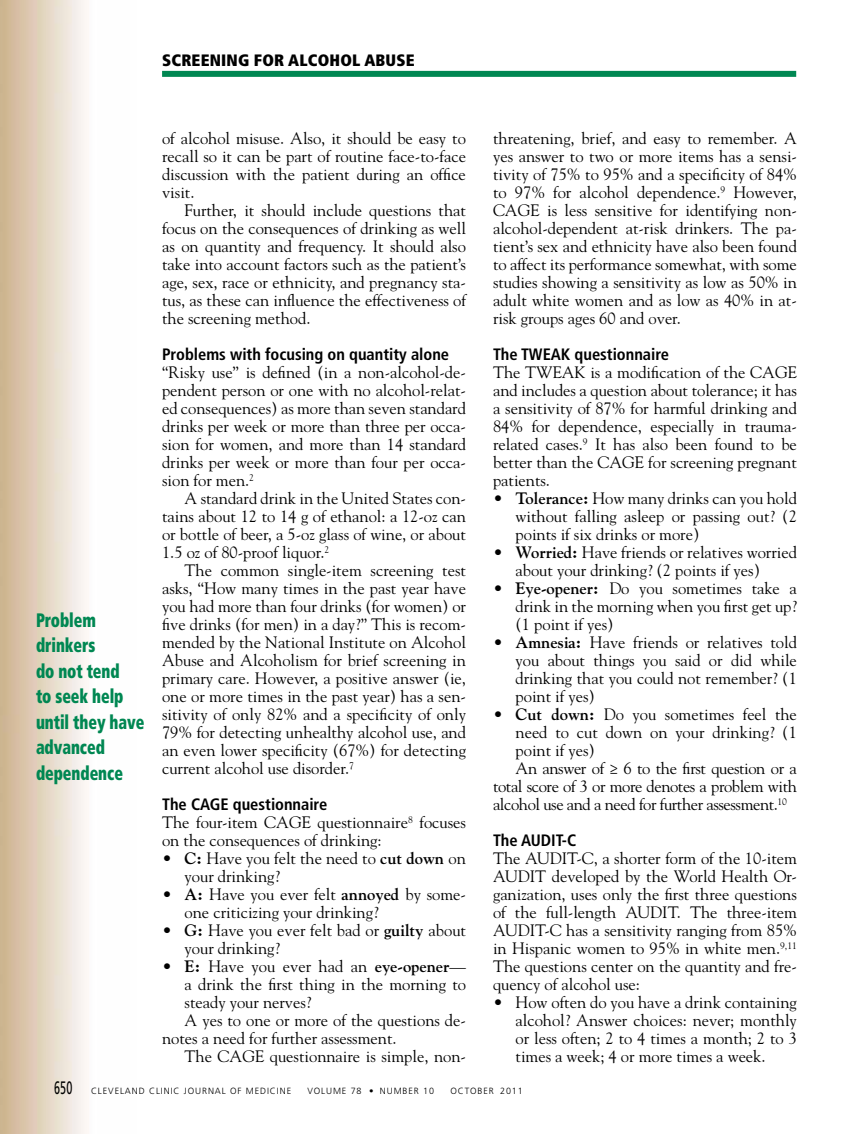
<style>
.page{position:relative;width:851px;height:1134px;background:#fff}
.page>*{position:absolute;margin:0;border:0;box-sizing:border-box;transform-origin:0 0}
.t1{font:900 condensed 19.5px/25.5px "Frutiger LT Std";letter-spacing:-.005em;color:#008752;scale:.8 1}
.t2{font:16.5px/18px "Goudy Std";color:#000;text-align:justify}
.t3{font:16.5px "Goudy Std";letter-spacing:-.025em;color:#000}
.t4{font:700 condensed 16.5px "Frutiger LT Std";color:#000}
.t5{font:900 condensed 16.5px "Frutiger LT Std";letter-spacing:.01em;color:#000}
.t6{font:300 9px "Frutiger LT Std";letter-spacing:.1em;color:#000}
.s1{font-weight:700}
.s2{font-family:"Frutiger LT Std";font-stretch:condensed}
.s3{font-weight:400;font-size:18px}
</style>
<div class="page">
<div style="left:162px;top:71px;width:634px;height:6px;background:#008752"></div>
<p class="t5" style="left:162px;top:51px;width:40px">screenin</p>
<p class="t5" style="left:238px;top:51px;width:72px">g FOR Alco</p>
<p class="t5" style="left:329px;top:51px;width:85px">hol ABuSe</p>
<p class="t1" style="left:36px;top:607px;width:137px">Problem drinkers<br>do not tend<br>to seek help until they have advanced dependence</p>
<p class="t2" style="left:162px;top:129px;width:305px">of alcohol misuse. Also, it should be easy to recall so it can be part of routine face-to-face discussion with the patient during an office visit.</p>
<p class="t2" style="left:162px;top:201px;width:305px;text-indent:23px">Further, it should include questions that focus on the consequences of drinking as well as on quantity and frequency. It should also take into account factors such as the patient’s age, sex, race or ethnicity, and pregnancy sta&shy;tus, as these can influence the effectiveness of the screening method.</p>
<p class="t4" style="left:162px;top:345px;width:288px">Problems with focusing on quantity alone</p>
<p class="t2" style="left:162px;top:363px;width:305px">“Risky use” is defined (in a non-alcohol-de&shy;pendent person or one with no alcohol-relat&shy;ed consequences) as more than seven standard drinks per week or more than three per occa&shy;sion for women, and more than 14 standard drinks per week or more than four per occa&shy;sion for men.<sup>2</sup></p>
<p class="t2" style="left:162px;top:489px;width:305px;text-indent:23px">A standard drink in the United States con&shy;tains about 12 to 14 g of ethanol: a 12-oz can or bottle of beer, a 5-oz glass of wine, or about 1.5 oz of 80-proof liquor.<sup>2</sup></p>
<p class="t2" style="left:162px;top:561px;width:305px;text-indent:23px">The common single-item screening test asks, “How many times in the past year have you had more than four drinks (for women) or five drinks (for men) in a day?” This is recom&shy;mended by the National Institute on Alcohol Abuse and Alcoholism for brief screening in primary care. However, a positive answer (ie, one or more times in the past year) has a sen&shy;sitivity of only 82% and a specificity of only 79% for detecting unhealthy alcohol use, and an even lower specificity (67%) for detecting current alcohol use disorder.<sup>7</sup></p>
<p class="t4" style="left:162px;top:794px;width:167px">The CAGE questionnaire</p>
<p class="t2" style="left:162px;top:813px;width:305px">The four-item CAGE questionnaire<sup>8</sup> focuses on the consequences of drinking:</p>
<p class="t2" style="left:185px;top:849px;width:283px;text-indent:-23px"><span class="s1">• C:</span> Have you felt the need to <span class="s1">cut down</span> on your drinking?</p>
<p class="t2" style="left:185px;top:885px;width:283px;text-indent:-23px"><span class="s1">• A:</span> Have you ever felt <span class="s1">annoyed</span> by some&shy;one criticizing your drinking?</p>
<p class="t2" style="left:185px;top:921px;width:283px;text-indent:-23px"><span class="s1">• G:</span> Have you ever felt bad or <span class="s1">guilty</span> about your drinking?</p>
<p class="t2" style="left:162px;top:957px;width:305px"><span class="s1">• E:</span> Have you ever had an <span class="s1">eye-opener</span>—</p>
<p class="t2" style="left:185px;top:975px;width:283px">a drink the first thing in the morning to</p>
<p class="t2" style="left:185px;top:993px;width:128px">steady your nerves?</p>
<p class="t2" style="left:185px;top:1011px;width:283px">A yes to one or more of the questions de-</p>
<p class="t2" style="left:162px;top:1029px;width:236px">notes a need for further assessment.</p>
<p class="t2" style="left:185px;top:1047px;width:283px">The CAGE questionnaire is simple, non-</p>
<p class="t2" style="left:493px;top:129px;width:305px">threatening, brief, and easy to remember. A yes answer to two or more items has a sensi&shy;tivity of 75% to 95% and a specificity of 84% to 97% for alcohol dependence.<sup>9</sup> However, CAGE is less sensitive for identifying non&shy;alcohol-dependent at-risk drinkers. The pa&shy;tient’s sex and ethnicity have also been found to affect its performance somewhat, with some studies showing a sensitivity as low as 50% in adult white women and as low as 40% in at&shy;risk groups ages 60 and over.</p>
<p class="t4" style="left:493px;top:345px;width:178px">The TWEAK questionnaire</p>
<p class="t2" style="left:493px;top:363px;width:305px">The TWEAK is a modification of the CAGE and includes a question about tolerance; it has a sensitivity of 87% for harmful drinking and 84% for dependence, especially in trauma&shy;related cases.<sup>9</sup> It has also been found to be better than the CAGE for screening pregnant patients.</p>
<p class="t2" style="left:515px;top:489px;width:283px;text-indent:-23px"><span class="s1">• Tolerance:</span> How many drinks can you hold without falling asleep or passing out? (2 points if six drinks or more)</p>
<p class="t2" style="left:515px;top:543px;width:283px;text-indent:-23px"><span class="s1">• Worried:</span> Have friends or relatives worried about your drinking? (2 points if yes)</p>
<p class="t2" style="left:515px;top:579px;width:283px;text-indent:-23px"><span class="s1">• Eye-opener:</span> Do you sometimes take a drink in the morning when you first get up? (1 point if yes)</p>
<p class="t2" style="left:515px;top:633px;width:283px;text-indent:-23px"><span class="s1">• Amnesia:</span> Have friends or relatives told you about things you said or did while drinking that you could not remember? (1 point if yes)</p>
<p class="t2" style="left:493px;top:705px;width:305px"><span class="s1">• Cut down:</span> Do you sometimes feel the</p>
<p class="t2" style="left:515px;top:723px;width:283px">need to cut down on your drinking? (1</p>
<p class="t2" style="left:515px;top:741px;width:81px">point if yes)</p>
<p class="t3" style="left:515px;top:758px;width:283px">An answer of <span class="s2">≥</span> 6 to the first question or a</p>
<p class="t3" style="left:493px;top:776px;width:305px">total score of 3 or more denotes a problem with</p>
<p class="t3" style="left:493px;top:794px;width:295px">alcohol use and a need for further assessment.<sup>10</sup></p>
<p class="t4" style="left:493px;top:830px;width:85px">The AUDIT-C</p>
<p class="t2" style="left:493px;top:849px;width:305px">The AUDIT-C, a shorter form of the 10-item AUDIT developed by the World Health Or&shy;ganization, uses only the first three questions of the full-length AUDIT. The three-item AUDIT-C has a sensitivity ranging from 85% in Hispanic women to 95% in white men.<sup>9,11<br></sup>The questions center on the quantity and fre&shy;quency of alcohol use:</p>
<p class="t2" style="left:515px;top:993px;width:283px;text-indent:-23px">• How often do you have a drink containing alcohol? Answer choices: never; monthly or less often; 2 to 4 times a month; 2 to 3 times a week; 4 or more times a week.</p>
<p class="t6" style="left:54px;top:1085px;width:239px"><span class="s3">650</span> CLEVELAND CLINIC JOURNAL OF MEDICINE</p>
<p class="t6" style="left:307px;top:1085px;width:128px">VOLUME 78 • NUMBER 10</p>
<p class="t6" style="left:450px;top:1085px;width:74px">OCTOBER 2011</p>
</div>
